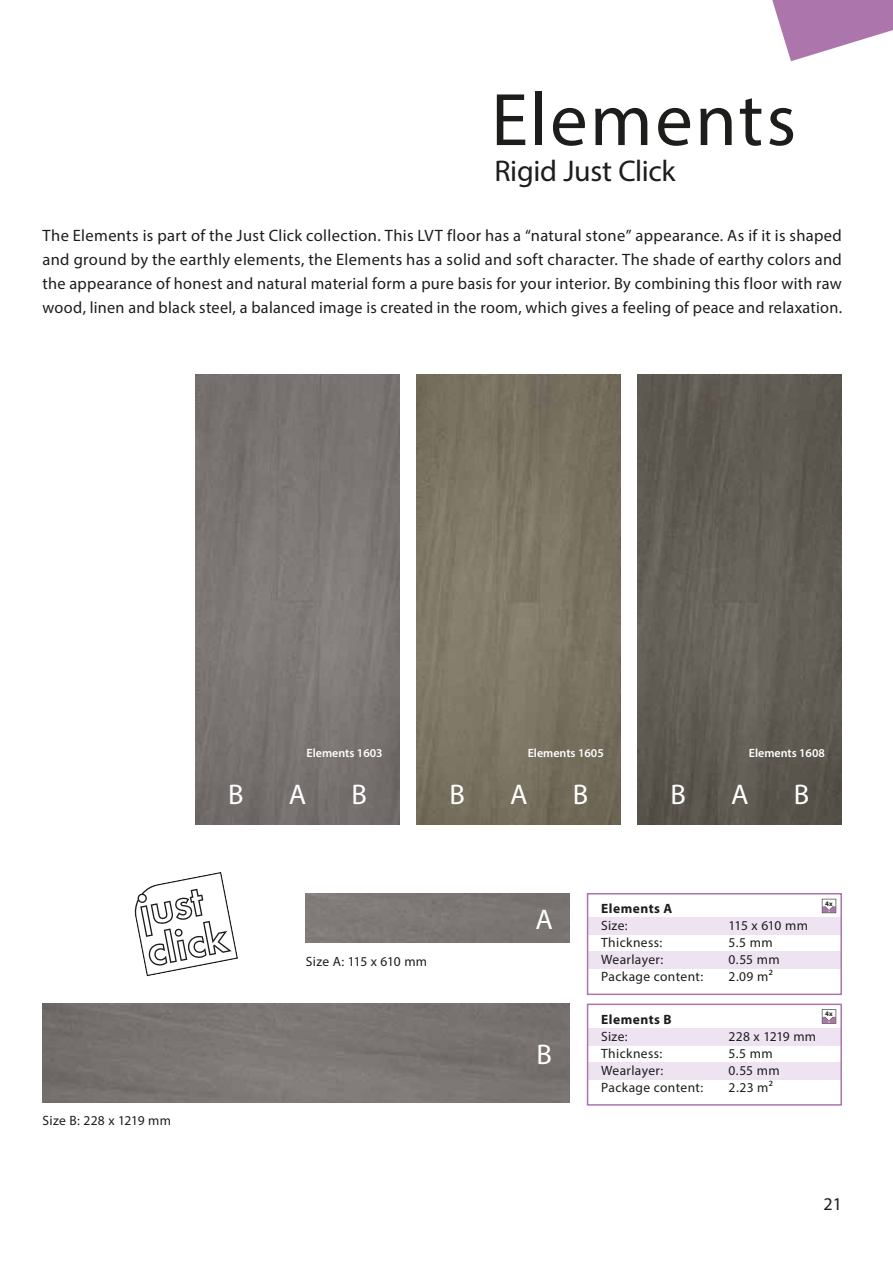
<style>
.page{position:relative;width:893px;height:1263px;background:#fff}
.page>*{position:absolute;margin:0;border:0;box-sizing:border-box;transform-origin:0 0}
.t1{font:75px "Myriad Pro";letter-spacing:.03em;color:#1d1d1b}
.t2{font:30px "Myriad Pro";letter-spacing:-.01em;color:#1d1d1b}
.t3{font:28.5px "Myriad Pro";color:#fff}
.t4{font:18px "Myriad Pro";color:#1d1d1b}
.t5{font:16.5px/24px "Myriad Pro";letter-spacing:.015em;color:#1d1d1b;text-align:justify}
.t6{font:13.5px "Myriad Pro";letter-spacing:.025em;color:#1d1d1b}
.t7{font:700 13.5px "Myriad Pro";letter-spacing:.04em;color:#1d1d1b}
.t8{font:13.5px "Myriad Pro";letter-spacing:.005em;color:#1d1d1b}
.t9{font:13.5px "Myriad Pro";color:#1d1d1b}
.t10{font:600 12px "Myriad Pro";color:#fff}
.t11{font:700 6.9px "Myriad Pro";color:#1d1d1b}
</style>
<div class="page">
<img style="left:196px;top:374px;width:204px;height:451px">
<img style="left:417px;top:374px;width:204px;height:451px">
<img style="left:638px;top:374px;width:204px;height:451px">
<img style="left:43px;top:1003px;width:527px;height:99px">
<div style="left:306px;top:893px;width:264px;height:50px;background:#7d7875"></div>
<svg style="left:134px;top:872px;width:104px;height:104px"></svg>
<svg style="left:772px;top:0;width:121px;height:61px"></svg>
<div style="left:588px;top:917px;width:252px;height:17px;background:#ede3f1"></div>
<div style="left:588px;top:951px;width:252px;height:17px;background:#ede3f1"></div>
<svg style="left:822px;top:899px;width:14px;height:14px"></svg>
<div style="left:587px;top:893px;width:255px;height:102px;border:2px solid #ac76ad"></div>
<div style="left:588px;top:1028px;width:252px;height:17px;background:#ede3f1"></div>
<div style="left:588px;top:1062px;width:252px;height:17px;background:#ede3f1"></div>
<svg style="left:822px;top:1009px;width:14px;height:15px"></svg>
<div style="left:587px;top:1003px;width:255px;height:103px;border:2px solid #ac76ad"></div>
<h1 class="t1" style="left:491px;top:74px;width:306px">Elements</h1>
<h2 class="t2" style="left:494px;top:152px;width:183px">Rigid Just Click</h2>
<p class="t5" style="left:43px;top:223px;width:801px">The Elements is part of the Just Click collection. This LVT floor has a “natural stone” appearance. As if it is shaped and ground by the earthly elements, the Elements has a solid and soft character. The shade of earthy colors and the appearance of honest and natural material form a pure basis for your interior. By combining this floor with raw wood, linen and black steel, a balanced image is created in the room, which gives a feeling of peace and relaxation.</p>
<p class="t10" style="left:307px;top:745px;width:78px">Elements 1603</p>
<p class="t10" style="left:528px;top:745px;width:78px">Elements 1605</p>
<p class="t10" style="left:749px;top:745px;width:78px">Elements 1608</p>
<p class="t6" style="left:43px;top:1112px;width:130px">Size B: 228 x 1219 mm</p>
<h3 class="t3" style="left:228px;top:777px;width:17px">B</h3>
<h3 class="t3" style="left:289px;top:777px;width:19px">A</h3>
<h3 class="t3" style="left:352px;top:777px;width:17px">B</h3>
<h3 class="t3" style="left:449px;top:777px;width:17px">B</h3>
<h3 class="t3" style="left:510px;top:777px;width:19px">A</h3>
<h3 class="t3" style="left:573px;top:777px;width:17px">B</h3>
<h3 class="t3" style="left:670px;top:777px;width:17px">B</h3>
<h3 class="t3" style="left:731px;top:777px;width:19px">A</h3>
<h3 class="t3" style="left:794px;top:777px;width:17px">B</h3>
<p class="t8" style="left:306px;top:953px;width:123px">Size A: 115 x 610 mm</p>
<h3 class="t3" style="left:536px;top:901px;width:19px">A</h3>
<h3 class="t3" style="left:537px;top:1036px;width:17px">B</h3>
<p class="t7" style="left:601px;top:900px;width:73px">Elements A</p>
<p class="t6" style="left:601px;top:917px;width:28px">Size:</p>
<p class="t6" style="left:729px;top:917px;width:81px">115 x 610 mm</p>
<p class="t6" style="left:601px;top:934px;width:63px">Thickness:</p>
<p class="t6" style="left:729px;top:934px;width:45px">5.5 mm</p>
<p class="t6" style="left:601px;top:951px;width:64px">Wearlayer:</p>
<p class="t6" style="left:729px;top:951px;width:52px">0.55 mm</p>
<p class="t6" style="left:601px;top:968px;width:104px">Package content:</p>
<p class="t6" style="left:729px;top:968px;width:46px">2.09 m²</p>
<p class="t11" style="left:825px;top:899px;width:9px">4x</p>
<p class="t7" style="left:601px;top:1010px;width:72px">Elements B</p>
<p class="t6" style="left:601px;top:1028px;width:28px">Size:</p>
<p class="t9" style="left:729px;top:1028px;width:89px">228 x 1219 mm</p>
<p class="t6" style="left:601px;top:1045px;width:63px">Thickness:</p>
<p class="t6" style="left:729px;top:1045px;width:45px">5.5 mm</p>
<p class="t6" style="left:601px;top:1062px;width:64px">Wearlayer:</p>
<p class="t6" style="left:729px;top:1062px;width:52px">0.55 mm</p>
<p class="t6" style="left:601px;top:1079px;width:104px">Package content:</p>
<p class="t6" style="left:729px;top:1079px;width:46px">2.23 m²</p>
<p class="t11" style="left:825px;top:1009px;width:9px">4x</p>
<p class="t4" style="left:824px;top:1193px;width:20px">21</p>
</div>
